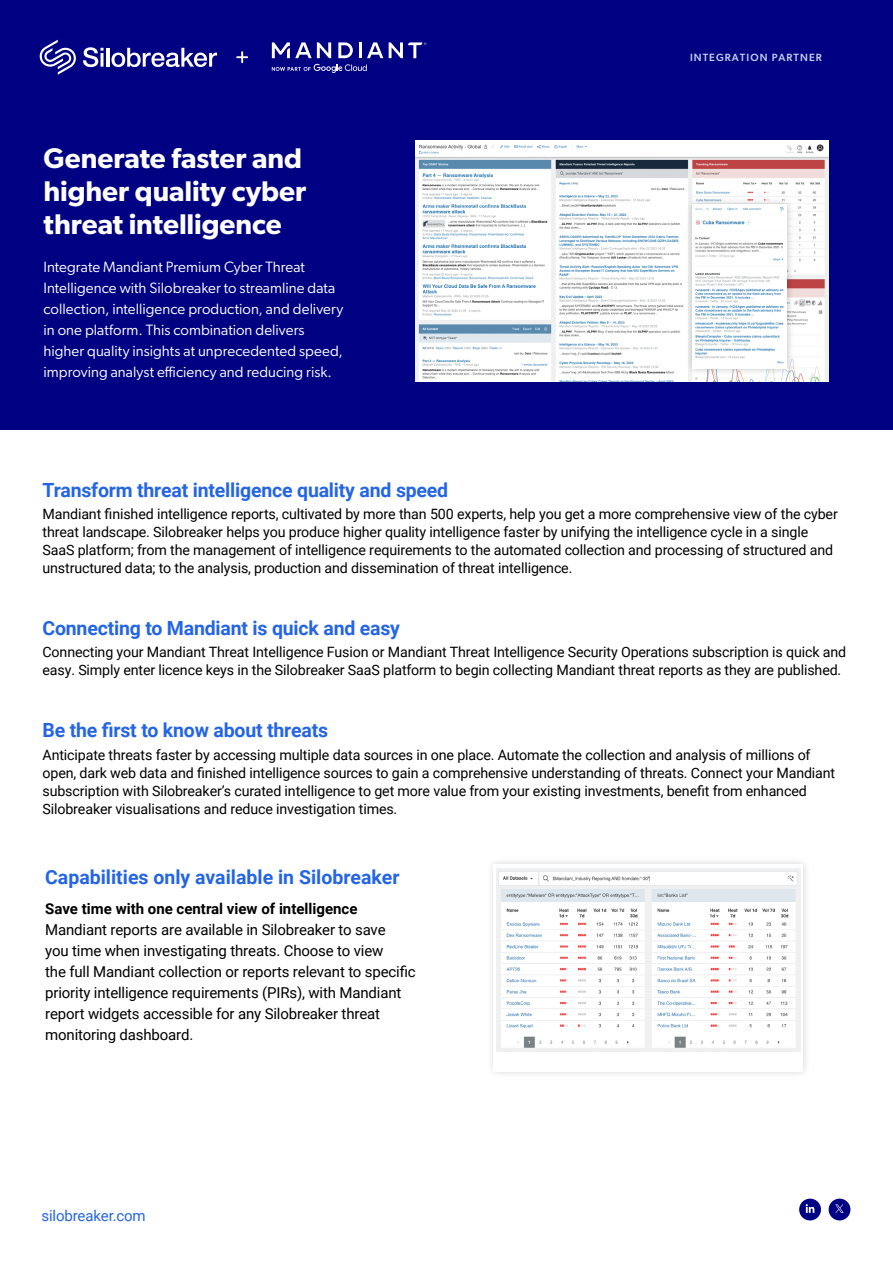
<style>
.page{position:relative;width:893px;height:1263px;background:#fff}
.page>*{position:absolute;margin:0;border:0;box-sizing:border-box;transform-origin:0 0}
.t1{font:600 28.5px/33px "Gibson";color:#fff}
.t2{font:700 19.5px "Roboto";letter-spacing:-.01em;color:#2465e6}
.t3{font:15px/21px "Roboto";letter-spacing:-.01em;color:#000}
.t4{font:15px/21px "Gibson";letter-spacing:.005em;color:#fff}
.t5{font:700 15px "Roboto";color:#000}
.t6{font:15px "Roboto";letter-spacing:-.01em;color:#2465e6}
.t7{font:14.25px/18px "Roboto";letter-spacing:-.01em;color:#000}
.t8{font:500 10.5px "Gibson";letter-spacing:.1em;color:#c5ceea}
</style>
<div class="page">
<div style="left:799px;top:1198px;width:22px;height:22px;background:#000082;border-radius:50%"></div>
<svg style="left:806px;top:1204px;width:8px;height:9px"></svg>
<div style="left:829px;top:1198px;width:21px;height:22px;background:#000082;border-radius:50%"></div>
<svg style="left:835px;top:1204px;width:9px;height:9px"></svg>
<div style="left:0;top:0;width:893px;height:429px;background:#000082"></div>
<svg style="left:83px;top:47px;width:20px;height:20px"></svg>
<hr style="left:100px;top:53px;width:3px;height:14px;background:#fff">
<hr style="left:106px;top:48px;width:3px;height:19px;background:#fff">
<svg style="left:111px;top:48px;width:106px;height:19px"></svg>
<svg style="left:39px;top:40px;width:37px;height:35px"></svg>
<svg style="left:272px;top:64px;width:95px;height:9px"></svg>
<svg style="left:338px;top:42px;width:15px;height:16px"></svg>
<hr style="left:359px;top:42px;width:3px;height:16px;background:#fff">
<svg style="left:367px;top:42px;width:16px;height:16px"></svg>
<svg style="left:389px;top:42px;width:38px;height:16px"></svg>
<svg style="left:272px;top:42px;width:59px;height:16px"></svg>
<svg style="left:236px;top:51px;width:12px;height:12px"></svg>
<img style="left:415px;top:140px;width:414px;height:241px">
<div style="left:685px;top:196px;width:109px;height:180px;background:#000;opacity:.25"></div>
<img style="left:692px;top:204px;width:95px;height:164px">
<div style="left:486px;top:856px;width:325px;height:223px;background:#f8f8f8"></div>
<div style="left:493px;top:864px;width:310px;height:208px;background:#fff"></div>
<img style="left:496px;top:868px;width:304px;height:183px">
<h1 class="t1" style="left:44px;top:141px;width:264px">Generate faster and higher quality cyber threat intelligence</h1>
<p class="t4" style="left:44px;top:256px;width:301px">Integrate Mandiant Premium Cyber Threat Intelligence with Silobreaker to streamline data collection, intelligence production, and delivery in one platform. This combination delivers higher quality insights at unprecedented speed, improving analyst efficiency and reducing risk.</p>
<p class="t8" style="left:690px;top:51px;width:133px">INTEGRATION PARTNER</p>
<h2 class="t2" style="left:43px;top:476px;width:407px">Transform threat intelligence quality and speed</h2>
<p class="t7" style="left:43px;top:504px;width:797px">Mandiant finished intelligence reports, cultivated by more than 500 experts, help you get a more comprehensive view of the cyber threat landscape. Silobreaker helps you produce higher quality intelligence faster by unifying the intelligence cycle in a single SaaS platform; from the management of intelligence requirements to the automated collection and processing of structured and unstructured data; to the analysis, production and dissemination of threat intelligence.</p>
<h2 class="t2" style="left:43px;top:614px;width:359px">Connecting to Mandiant is quick and easy</h2>
<p class="t7" style="left:43px;top:643px;width:805px">Connecting your Mandiant Threat Intelligence Fusion or Mandiant Threat Intelligence Security Operations subscription is quick and easy. Simply enter licence keys in the Silobreaker SaaS platform to begin collecting Mandiant threat reports as they are published.</p>
<h2 class="t2" style="left:43px;top:717px;width:287px">Be the first to know about threats</h2>
<p class="t7" style="left:43px;top:745px;width:794px">Anticipate threats faster by accessing multiple data sources in one place. Automate the collection and analysis of millions of open, dark web data and finished intelligence sources to gain a comprehensive understanding of threats. Connect your Mandiant subscription with Silobreaker’s curated intelligence to get more value from your existing investments, benefit from enhanced Silobreaker visualisations and reduce investigation times.</p>
<h2 class="t2" style="left:45px;top:864px;width:356px">Capabilities only available in Silobreaker</h2>
<p class="t5" style="left:45px;top:898px;width:314px">Save time with one central view of intelligence</p>
<p class="t3" style="left:45px;top:918px;width:372px">Mandiant reports are available in Silobreaker to save<br>you time when investigating threats. Choose to view<br>the full Mandiant collection or reports relevant to specific priority intelligence requirements (PIRs), with Mandiant report widgets accessible for any Silobreaker threat monitoring dashboard.</p>
<p class="t6" style="left:41px;top:1205px;width:106px">silobreaker.com</p>
</div>
